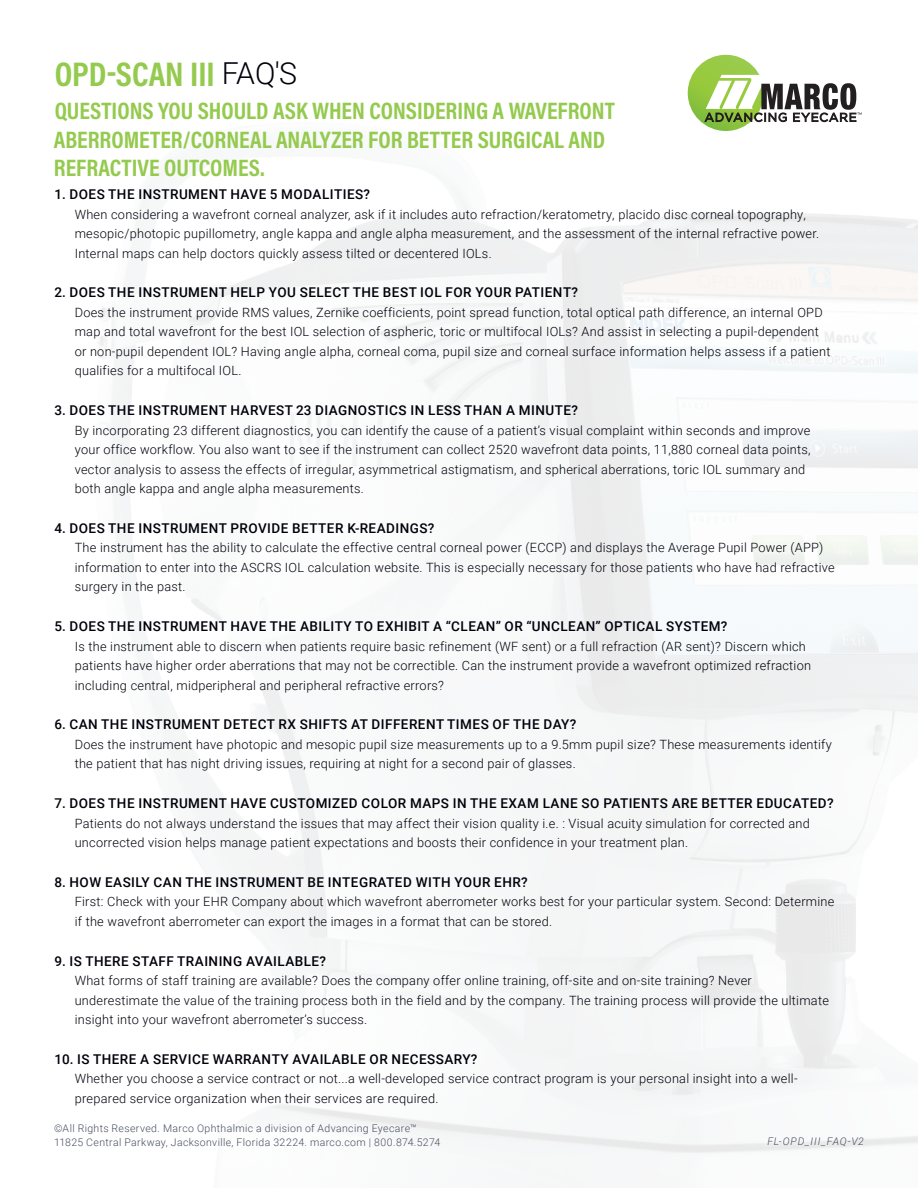
<style>
.page{position:relative;width:918px;height:1188px;background:#fff}
.page>*{position:absolute;margin:0;border:0;box-sizing:border-box;transform-origin:0 0}
.t1{font:700 34.5px "Acumin Pro Cond";color:#94ca4e}
.t2{font:700 24px/28.5px "Acumin Pro Cond";color:#94ca4e}
.t3{font:500 13.5px "Roboto";letter-spacing:.035em;color:#00000b}
.t4{font:300 12.75px/19.5px "Roboto";letter-spacing:.02em;color:#00000b}
.t5{font:300 10.5px/13.5px "Roboto";letter-spacing:.035em;color:#474d5f}
.t6{font:italic 300 10.5px "Roboto";letter-spacing:.07em;color:#474d5f}
.s1{font-family:"Roboto";font-weight:300;font-size:30.3px;color:#00000b}
</style>
<div class="page">
<div style="left:688px;top:55px;width:76px;height:76px;background:linear-gradient(to bottom,#9fce45,#7ebc3c);border-radius:38px"></div>
<svg style="left:704px;top:75px;width:158px;height:47px"></svg>
<p class="t1" style="left:55px;top:51px;width:244px">OPD-SCAN III <span class="s1">FAQ'S</span></p>
<p class="t2" style="left:54px;top:96px;width:562px">QUESTIONS YOU SHOULD ASK WHEN CONSIDERING A WAVEFRONT<br>ABERROMETER/CORNEAL ANALYZER FOR BETTER SURGICAL AND<br>REFRACTIVE OUTCOMES.</p>
<p class="t3" style="left:54px;top:185px;width:317px">1. DOES THE INSTRUMENT HAVE 5 MODALITIES?</p>
<p class="t4" style="left:75px;top:204px;width:746px">When considering a wavefront corneal analyzer, ask if it includes auto refraction/keratometry, placido disc corneal topography, mesopic/photopic pupillometry, angle kappa and angle alpha measurement, and the assessment of the internal refractive power.<br>Internal maps can help doctors quickly assess tilted or decentered IOLs.</p>
<p class="t3" style="left:54px;top:283px;width:525px">2. DOES THE INSTRUMENT HELP YOU SELECT THE BEST IOL FOR YOUR PATIENT?</p>
<p class="t4" style="left:75px;top:302px;width:757px">Does the instrument provide RMS values, Zernike coefficients, point spread function, total optical path difference, an internal OPD map and total wavefront for the best IOL selection of aspheric, toric or multifocal IOLs? And assist in selecting a pupil-dependent or non-pupil dependent IOL? Having angle alpha, corneal coma, pupil size and corneal surface information helps assess if a patient qualifies for a multifocal IOL.</p>
<p class="t3" style="left:54px;top:401px;width:525px">3. DOES THE INSTRUMENT HARVEST 23 DIAGNOSTICS IN LESS THAN A MINUTE?</p>
<p class="t4" style="left:75px;top:420px;width:737px">By incorporating 23 different diagnostics, you can identify the cause of a patient’s visual complaint within seconds and improve your office workflow. You also want to see if the instrument can collect 2520 wavefront data points, 11,880 corneal data points, vector analysis to assess the effects of irregular, asymmetrical astigmatism, and spherical aberrations, toric IOL summary and both angle kappa and angle alpha measurements.</p>
<p class="t3" style="left:54px;top:519px;width:381px">4. DOES THE INSTRUMENT PROVIDE BETTER K-READINGS?</p>
<p class="t4" style="left:75px;top:538px;width:762px">The instrument has the ability to calculate the effective central corneal power (ECCP) and displays the Average Pupil Power (APP) information to enter into the ASCRS IOL calculation website. This is especially necessary for those patients who have had refractive surgery in the past.</p>
<p class="t3" style="left:54px;top:617px;width:674px">5. DOES THE INSTRUMENT HAVE THE ABILITY TO EXHIBIT A “CLEAN” OR “UNCLEAN” OPTICAL SYSTEM?</p>
<p class="t4" style="left:75px;top:636px;width:738px">Is the instrument able to discern when patients require basic refinement (WF sent) or a full refraction (AR sent)? Discern which patients have higher order aberrations that may not be correctible. Can the instrument provide a wavefront optimized refraction including central, midperipheral and peripheral refractive errors?</p>
<p class="t3" style="left:54px;top:715px;width:523px">6. CAN THE INSTRUMENT DETECT RX SHIFTS AT DIFFERENT TIMES OF THE DAY?</p>
<p class="t4" style="left:75px;top:734px;width:759px">Does the instrument have photopic and mesopic pupil size measurements up to a 9.5mm pupil size? These measurements identify the patient that has night driving issues, requiring at night for a second pair of glasses.</p>
<p class="t3" style="left:54px;top:794px;width:781px">7. DOES THE INSTRUMENT HAVE CUSTOMIZED COLOR MAPS IN THE EXAM LANE SO PATIENTS ARE BETTER EDUCATED?</p>
<p class="t4" style="left:75px;top:813px;width:737px">Patients do not always understand the issues that may affect their vision quality i.e. : Visual acuity simulation for corrected and uncorrected vision helps manage patient expectations and boosts their confidence in your treatment plan.</p>
<p class="t3" style="left:54px;top:873px;width:475px">8. HOW EASILY CAN THE INSTRUMENT BE INTEGRATED WITH YOUR EHR?</p>
<p class="t4" style="left:75px;top:892px;width:761px">First: Check with your EHR Company about which wavefront aberrometer works best for your particular system. Second: Determine if the wavefront aberrometer can export the images in a format that can be stored.</p>
<p class="t3" style="left:54px;top:951px;width:273px">9. IS THERE STAFF TRAINING AVAILABLE?</p>
<p class="t4" style="left:75px;top:970px;width:756px">What forms of staff training are available? Does the company offer online training, off-site and on-site training? Never underestimate the value of the training process both in the field and by the company. The training process will provide the ultimate insight into your wavefront aberrometer’s success.</p>
<p class="t3" style="left:54px;top:1050px;width:425px">10. IS THERE A SERVICE WARRANTY AVAILABLE OR NECESSARY?</p>
<p class="t4" style="left:75px;top:1069px;width:724px">Whether you choose a service contract or not...a well-developed service contract program is your personal insight into a well&shy;prepared service organization when their services are required.</p>
<p class="t5" style="left:54px;top:1122px;width:388px">©All Rights Reserved. Marco Ophthalmic a division of Advancing Eyecare™<br>11825 Central Parkway, Jacksonville, Florida 32224. marco.com | 800.874.5274</p>
<p class="t6" style="left:767px;top:1134px;width:98px">FL-OPD_III_FAQ-V2</p>
</div>
